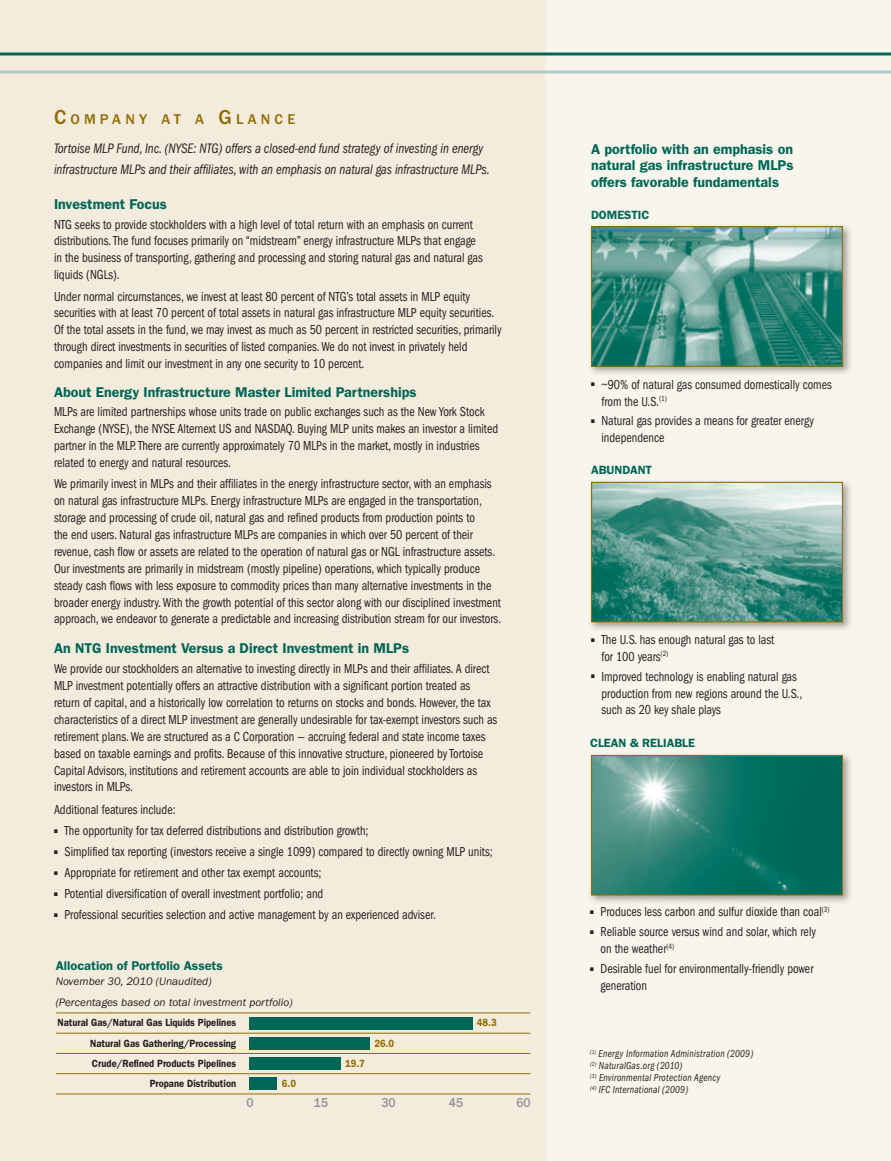
<style>
.page{position:relative;width:891px;height:1161px;background:#f8f5ec}
.page>*{position:absolute;margin:0;border:0;box-sizing:border-box;transform-origin:0 0}
.t1{font:500 14.7px "Franklin Gothic";letter-spacing:.285em;color:#906d00}
.t2{font:600 14.25px/16.5px "Franklin Gothic";color:#006756;text-align:justify}
.t3{font:italic condensed 14.25px/21px "Franklin Gothic";color:#231f20;scale:.9 1}
.t4{font:condensed 13.5px/16.8px "Franklin Gothic";color:#231f20;scale:.9 1}
.t5{font:500 13.5px "Franklin Gothic";letter-spacing:.01em;color:#939598;scale:.9 1}
.t6{font:600 12.75px "Franklin Gothic";color:#006756}
.t7{font:600 12px "Franklin Gothic";color:#006756}
.t8{font:italic 11.25px/20.9px "Franklin Gothic";color:#231f20}
.t9{font:italic condensed 10.5px/12px "Franklin Gothic";letter-spacing:.025em;color:#231f20;scale:.9 1}
.t10{font:600 10.5px/20.4px "Franklin Gothic";color:#231f20;text-align:right;scale:.9 1}
.t11{font:600 10.5px "Franklin Gothic";color:#906d00;scale:.9 1}
.s1{font-size:21px}
</style>
<div class="page">
<div style="left:0;top:0;width:545px;height:1161px;background:#f3ebdb"></div>
<svg style="left:0;top:52px;width:891px;height:4px;background:#3c8878"></svg>
<svg style="left:0;top:70px;width:891px;height:4px;background:#c0d4cd"></svg>
<div style="left:587px;top:751px;width:266px;height:154px;background:#231f20;opacity:.4"></div>
<img style="left:593px;top:757px;width:248px;height:137px">
<div style="left:591px;top:755px;width:252px;height:141px;border:1px solid #906d00"></div>
<div style="left:587px;top:478px;width:266px;height:154px;background:#231f20;opacity:.4"></div>
<img style="left:593px;top:484px;width:248px;height:136px">
<div style="left:591px;top:482px;width:252px;height:140px;border:1px solid #906d00"></div>
<div style="left:587px;top:222px;width:266px;height:155px;background:#231f20;opacity:.4"></div>
<img style="left:593px;top:228px;width:248px;height:137px">
<div style="left:591px;top:226px;width:252px;height:141px;border:1px solid #906d00"></div>
<hr style="left:56px;top:1013px;width:474px;height:1px;background:#906d00">
<hr style="left:56px;top:1033px;width:474px;height:1px;background:#906d00">
<hr style="left:56px;top:1053px;width:474px;height:1px;background:#906d00">
<hr style="left:56px;top:1073px;width:474px;height:1px;background:#906d00">
<hr style="left:56px;top:1094px;width:474px;height:1px;background:#906d00">
<div style="left:250px;top:1017px;width:223px;height:12px;background:#006756"></div>
<div style="left:250px;top:1037px;width:120px;height:12px;background:#006756"></div>
<div style="left:250px;top:1057px;width:91px;height:13px;background:#006756"></div>
<div style="left:250px;top:1078px;width:27px;height:12px;background:#006756"></div>
<p class="t1" style="left:54px;top:111px;width:243px"><span class="s1">C</span>OMPANY AT A <span class="s1">G</span>LANCE</p>
<p class="t3" style="left:54px;top:138px;width:486px">Tortoise MLP Fund, Inc. (NYSE: NTG) offers a closed-end fund strategy of investing in energy infrastructure MLPs and their affiliates, with an emphasis on natural gas infrastructure MLPs.</p>
<p class="t2" style="left:54px;top:196px;width:114px">Investment Focus</p>
<p class="t4" style="left:54px;top:216px;width:478px">NTG seeks to provide stockholders with a high level of total return with an emphasis on current distributions. The fund focuses primarily on “midstream” energy infrastructure MLPs that engage in the business of transporting, gathering and processing and storing natural gas and natural gas liquids (NGLs).</p>
<p class="t4" style="left:54px;top:288px;width:499px">Under normal circumstances, we invest at least 80 percent of NTG’s total assets in MLP equity securities with at least 70 percent of total assets in natural gas infrastructure MLP equity securities.<br>Of the total assets in the fund, we may invest as much as 50 percent in restricted securities, primarily through direct investments in securities of listed companies. We do not invest in privately held companies and limit our investment in any one security to 10 percent.</p>
<p class="t2" style="left:54px;top:383px;width:364px">About Energy Infrastructure Master Limited Partnerships</p>
<p class="t4" style="left:54px;top:404px;width:495px">MLPs are limited partnerships whose units trade on public exchanges such as the New York Stock Exchange (NYSE), the NYSE Alternext US and NASDAQ. Buying MLP units makes an investor a limited partner in the MLP. There are currently approximately 70 MLPs in the market, mostly in industries related to energy and natural resources.</p>
<p class="t4" style="left:54px;top:476px;width:498px">We primarily invest in MLPs and their affiliates in the energy infrastructure sector, with an emphasis on natural gas infrastructure MLPs. Energy infrastructure MLPs are engaged in the transportation, storage and processing of crude oil, natural gas and refined products from production points to<br>the end users. Natural gas infrastructure MLPs are companies in which over 50 percent of their revenue, cash flow or assets are related to the operation of natural gas or NGL infrastructure assets.<br>Our investments are primarily in midstream (mostly pipeline) operations, which typically produce steady cash flows with less exposure to commodity prices than many alternative investments in the broader energy industry. With the growth potential of this sector along with our disciplined investment approach, we endeavor to generate a predictable and increasing distribution stream for our investors.</p>
<p class="t2" style="left:54px;top:640px;width:357px">An NTG Investment Versus a Direct Investment in MLPs</p>
<p class="t4" style="left:54px;top:661px;width:494px">We provide our stockholders an alternative to investing directly in MLPs and their affiliates. A direct MLP investment potentially offers an attractive distribution with a significant portion treated as return of capital, and a historically low correlation to returns on stocks and bonds. However, the tax characteristics of a direct MLP investment are generally undesirable for tax-exempt investors such as retirement plans. We are structured as a C Corporation — accruing federal and state income taxes based on taxable earnings and profits. Because of this innovative structure, pioneered by Tortoise Capital Advisors, institutions and retirement accounts are able to join individual stockholders as investors in MLPs.</p>
<p class="t4" style="left:54px;top:801px;width:137px">Additional features include:</p>
<p class="t4" style="left:54px;top:822px;width:351px">■ The opportunity for tax deferred distributions and distribution growth;</p>
<p class="t4" style="left:54px;top:843px;width:489px">■ Simplified tax reporting (investors receive a single 1099) compared to directly owning MLP units;</p>
<p class="t4" style="left:54px;top:864px;width:299px">■ Appropriate for retirement and other tax exempt accounts;</p>
<p class="t4" style="left:54px;top:885px;width:301px">■ Potential diversification of overall investment portfolio; and</p>
<p class="t4" style="left:54px;top:906px;width:426px">■ Professional securities selection and active management by an experienced adviser.</p>
<p class="t6" style="left:56px;top:958px;width:169px">Allocation of Portfolio Assets</p>
<p class="t8" style="left:56px;top:971px;width:238px">November 30, 2010 (Unaudited)<br>(Percentages based on total investment portfolio)</p>
<p class="t10" style="left:57px;top:1012px;width:200px">Natural Gas/Natural Gas Liquids Pipelines Natural Gas Gathering/Processing Crude/Refined Products Pipelines Propane Distribution</p>
<p class="t11" style="left:477px;top:1017px;width:24px">48.3</p>
<p class="t11" style="left:374px;top:1037px;width:24px">26.0</p>
<p class="t11" style="left:345px;top:1057px;width:24px">19.7</p>
<p class="t11" style="left:282px;top:1077px;width:17px">6.0</p>
<p class="t5" style="left:246px;top:1095px;width:9px">0</p>
<p class="t5" style="left:314px;top:1095px;width:18px">15</p>
<p class="t5" style="left:381px;top:1095px;width:17px">30</p>
<p class="t5" style="left:449px;top:1095px;width:18px">45</p>
<p class="t5" style="left:516px;top:1095px;width:17px">60</p>
<p class="t2" style="left:591px;top:141px;width:204px">A portfolio with an emphasis on natural gas infrastructure MLPs offers favorable fundamentals</p>
<p class="t7" style="left:591px;top:208px;width:48px">Domestic</p>
<p class="t4" style="left:602px;top:376px;width:257px;text-indent:-11px">■ ~90% of natural gas consumed domestically comes from the U.S.<sup>(1)</sup></p>
<p class="t4" style="left:602px;top:413px;width:238px;text-indent:-11px">■ Natural gas provides a means for greater energy independence</p>
<p class="t7" style="left:591px;top:463px;width:32px">Abundant</p>
<p class="t4" style="left:602px;top:631px;width:194px;text-indent:-11px">■ The U.S. has enough natural gas to last for 100 years<sup>(2)</sup></p>
<p class="t4" style="left:602px;top:668px;width:225px;text-indent:-11px">■ Improved technology is enabling natural gas production from new regions around the U.S., such as 20 key shale plays</p>
<p class="t7" style="left:590px;top:735px;width:16px">Clean</p>
<p class="t7" style="left:630px;top:735px;width:27px">&amp; Relia</p>
<p class="t7" style="left:674px;top:735px;width:15px">ble</p>
<p class="t4" style="left:590px;top:904px;width:268px">■ Produces less carbon and sulfur dioxide than coal<sup>(3)</sup></p>
<p class="t4" style="left:601px;top:924px;width:241px;text-indent:-11px">■ Reliable source versus wind and solar, which rely on the weather<sup>(4)</sup></p>
<p class="t4" style="left:601px;top:960px;width:238px;text-indent:-11px">■ Desirable fuel for environmentally-friendly power generation</p>
<p class="t9" style="left:590px;top:1048px;width:183px"><sup>(1)</sup> Energy Information Administration (2009) <sup>(2)</sup> NaturalGas.org (2010)<br><sup>(3)</sup> Environmental Protection Agency<br><sup>(4)</sup> IFC International (2009)</p>
</div>
